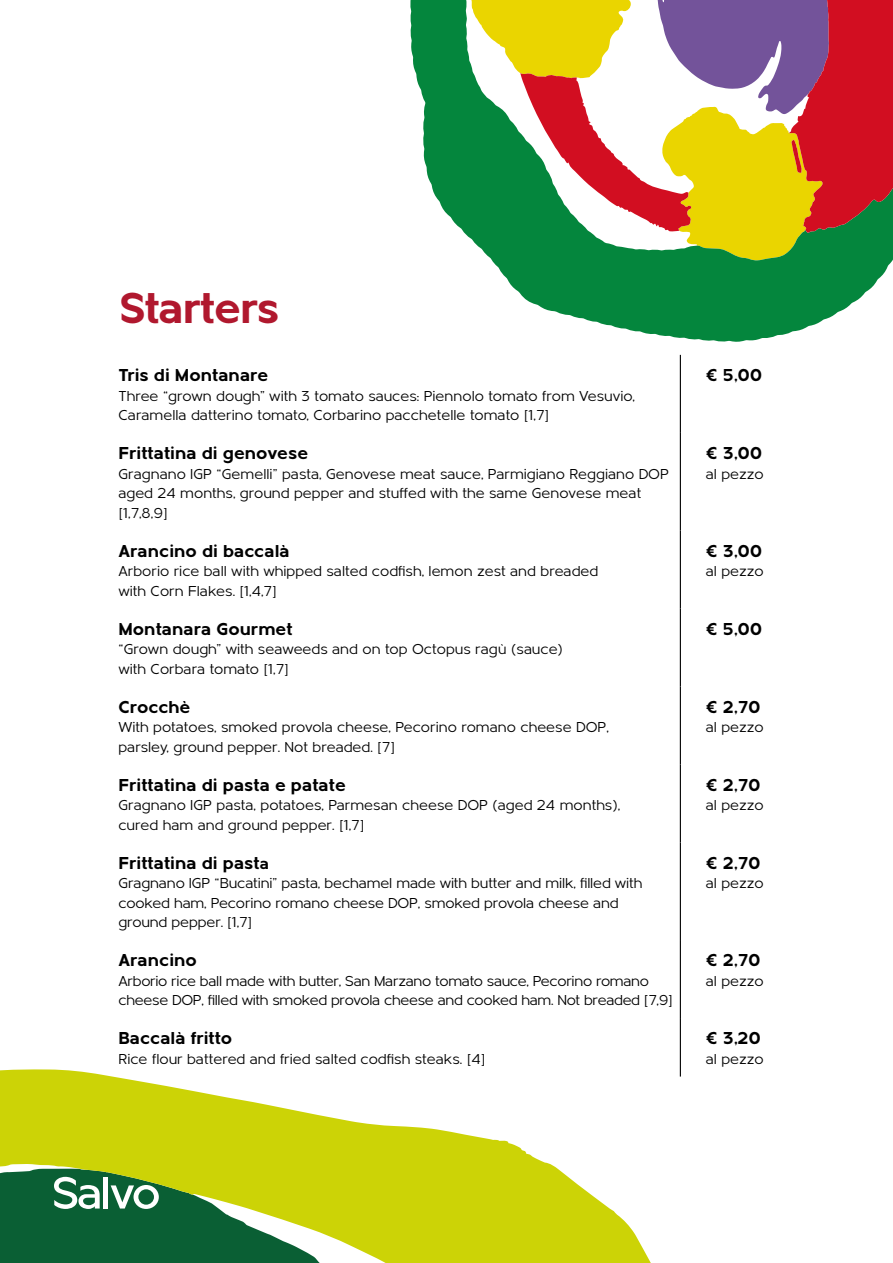
<style>
.page{position:relative;width:893px;height:1263px;background:#fff}
.page>*{position:absolute;margin:0;border:0;box-sizing:border-box;transform-origin:0 0}
.t1{font:700 45px "Metrisch";letter-spacing:-.03em;color:#b0182e}
.t2{font:700 18px "Metrisch";color:#000}
.t3{font:15px/19.5px "Metrisch";color:#000}
.t4{font:15px/19.5px "Metrisch";letter-spacing:-.02em;color:#000}
.s1{font-size:16.5px}
</style>
<div class="page">
<svg style="left:410px;top:0;width:483px;height:342px;fill:#04863d"></svg>
<svg style="left:829px;top:0;width:64px;height:233px;background:#bf1923"></svg>
<svg style="left:471px;top:0;width:358px;height:260px"></svg>
<svg style="left:0;top:1069px;width:681px;height:194px;fill:#ccd306"></svg>
<svg style="left:0;top:1168px;width:358px;height:95px;background:#609441"></svg>
<hr style="left:680px;top:355px;width:1px;height:78px;background:#000">
<hr style="left:680px;top:433px;width:1px;height:97px;background:#000">
<hr style="left:680px;top:530px;width:1px;height:78px;background:#000">
<hr style="left:680px;top:608px;width:1px;height:78px;background:#000">
<hr style="left:680px;top:686px;width:1px;height:78px;background:#000">
<hr style="left:680px;top:764px;width:1px;height:78px;background:#000">
<hr style="left:680px;top:842px;width:1px;height:98px;background:#000">
<hr style="left:680px;top:940px;width:1px;height:78px;background:#000">
<hr style="left:680px;top:1018px;width:1px;height:58px;background:#000">
<h1 class="t1" style="left:118px;top:282px;width:163px">Starters</h1>
<p class="t2" style="left:118px;top:365px;width:151px">Tris di Montanare</p>
<p class="t3" style="left:118px;top:386px;width:518px">Three “grown dough” with 3 tomato sauces: Piennolo tomato from Vesuvio,<br>Caramella datterino tomato, Corbarino pacchetelle tomato [1,7]</p>
<p class="t2" style="left:118px;top:443px;width:191px">Frittatina di genovese</p>
<p class="t3" style="left:118px;top:464px;width:552px">Gragnano IGP “Gemelli” pasta, Genovese meat sauce, Parmigiano Reggiano DOP aged 24 months, ground pepper and stuffed with the same Genovese meat [1,7,8,9]</p>
<p class="t2" style="left:118px;top:540px;width:173px">Arancino di baccalà</p>
<p class="t3" style="left:118px;top:562px;width:481px">Arborio rice ball with whipped salted codfish, lemon zest and breaded with Corn Flakes. [1,4,7]</p>
<p class="t2" style="left:118px;top:618px;width:176px">Montanara Gourmet</p>
<p class="t3" style="left:118px;top:640px;width:446px">“Grown dough” with seaweeds and on top Octopus ragù (sauce) with Corbara tomato [1,7]</p>
<p class="t2" style="left:118px;top:696px;width:74px">Crocchè</p>
<p class="t3" style="left:118px;top:718px;width:492px">With potatoes, smoked provola cheese, Pecorino romano cheese DOP, parsley, ground pepper. Not breaded. [7]</p>
<p class="t2" style="left:118px;top:774px;width:229px">Frittatina di pasta e patate</p>
<p class="t3" style="left:118px;top:796px;width:503px">Gragnano IGP pasta, potatoes, Parmesan cheese DOP (aged 24 months), cured ham and ground pepper. [1,7]</p>
<p class="t2" style="left:118px;top:852px;width:152px">Frittatina di past<span class="s1">a</span></p>
<p class="t3" style="left:118px;top:874px;width:525px">Gragnano IGP “Bucatini” pasta, bechamel made with butter and milk, filled with cooked ham, Pecorino romano cheese DOP, smoked provola cheese and ground pepper. [1,7]</p>
<p class="t2" style="left:118px;top:950px;width:80px">Arancino</p>
<p class="t4" style="left:118px;top:971px;width:556px">Arborio rice ball made with butter, San Marzano tomato sauce, Pecorino romano cheese DOP, filled with smoked provola cheese and cooked ham. Not breaded [7,9]</p>
<p class="t2" style="left:118px;top:1028px;width:115px">Baccalà fritto</p>
<p class="t3" style="left:118px;top:1049px;width:369px">Rice flour battered and fried salted codfish steaks. [4]</p>
<p class="t2" style="left:706px;top:365px;width:58px">€ 5,00</p>
<p class="t2" style="left:706px;top:443px;width:58px">€ 3,00</p>
<p class="t3" style="left:706px;top:464px;width:59px">al pezzo</p>
<p class="t2" style="left:706px;top:540px;width:58px">€ 3,00</p>
<p class="t3" style="left:706px;top:562px;width:59px">al pezzo</p>
<p class="t2" style="left:706px;top:618px;width:58px">€ 5,00</p>
<p class="t2" style="left:706px;top:696px;width:56px">€ 2,70</p>
<p class="t3" style="left:706px;top:718px;width:59px">al pezzo</p>
<p class="t2" style="left:706px;top:774px;width:56px">€ 2,70</p>
<p class="t3" style="left:706px;top:796px;width:59px">al pezzo</p>
<p class="t2" style="left:706px;top:852px;width:56px">€ 2,70</p>
<p class="t3" style="left:706px;top:874px;width:59px">al pezzo</p>
<p class="t2" style="left:706px;top:950px;width:56px">€ 2,70</p>
<p class="t3" style="left:706px;top:971px;width:59px">al pezzo</p>
<p class="t2" style="left:706px;top:1028px;width:57px">€ 3,20</p>
<p class="t3" style="left:706px;top:1049px;width:59px">al pezzo</p>
</div>
